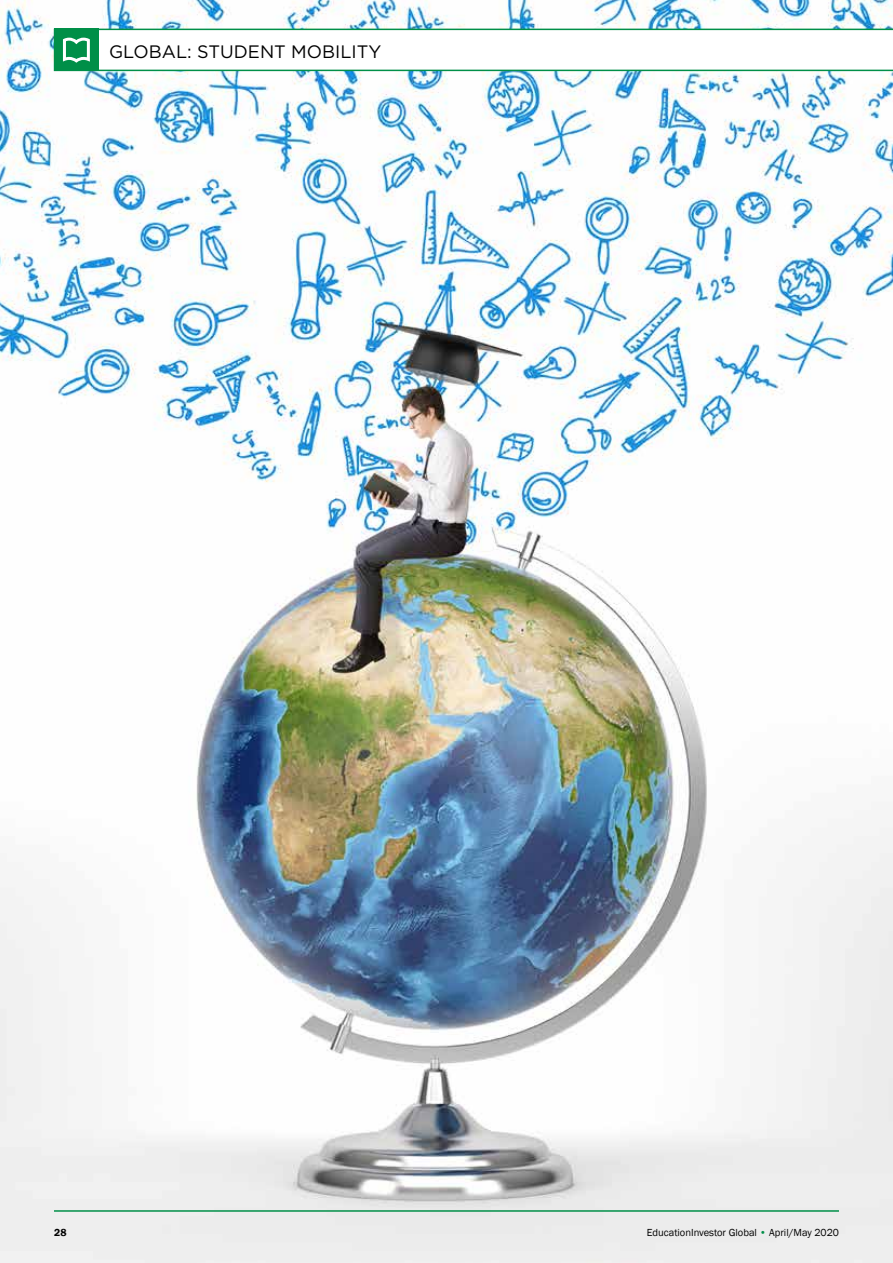
<style>
.page{position:relative;width:893px;height:1263px;background:#fff}
.page>*{position:absolute;margin:0;border:0;box-sizing:border-box;transform-origin:0 0}
.t1{font:18px "Gotham";color:#000}
.t2{font:10.5px "Franklin Gothic";color:#000}
.t3{font:600 10.5px "Franklin Gothic";color:#000}
.s1{color:#008f48}
</style>
<div class="page">
<img style="left:0;top:0;width:893px;height:1263px">
<svg style="left:54px;top:29px;width:839px;height:42px"></svg>
<hr style="left:54px;top:1210px;width:785px;height:2px;background:#008f48">
<h1 class="t1" style="left:109px;top:41px;width:274px">GLOBAL: STUDENT MOBILITY</h1>
<p class="t3" style="left:54px;top:1226px;width:14px">28</p>
<p class="t2" style="left:647px;top:1226px;width:194px">EducationInvestor Global <span class="s1">•</span> April/May 2020</p>
</div>
